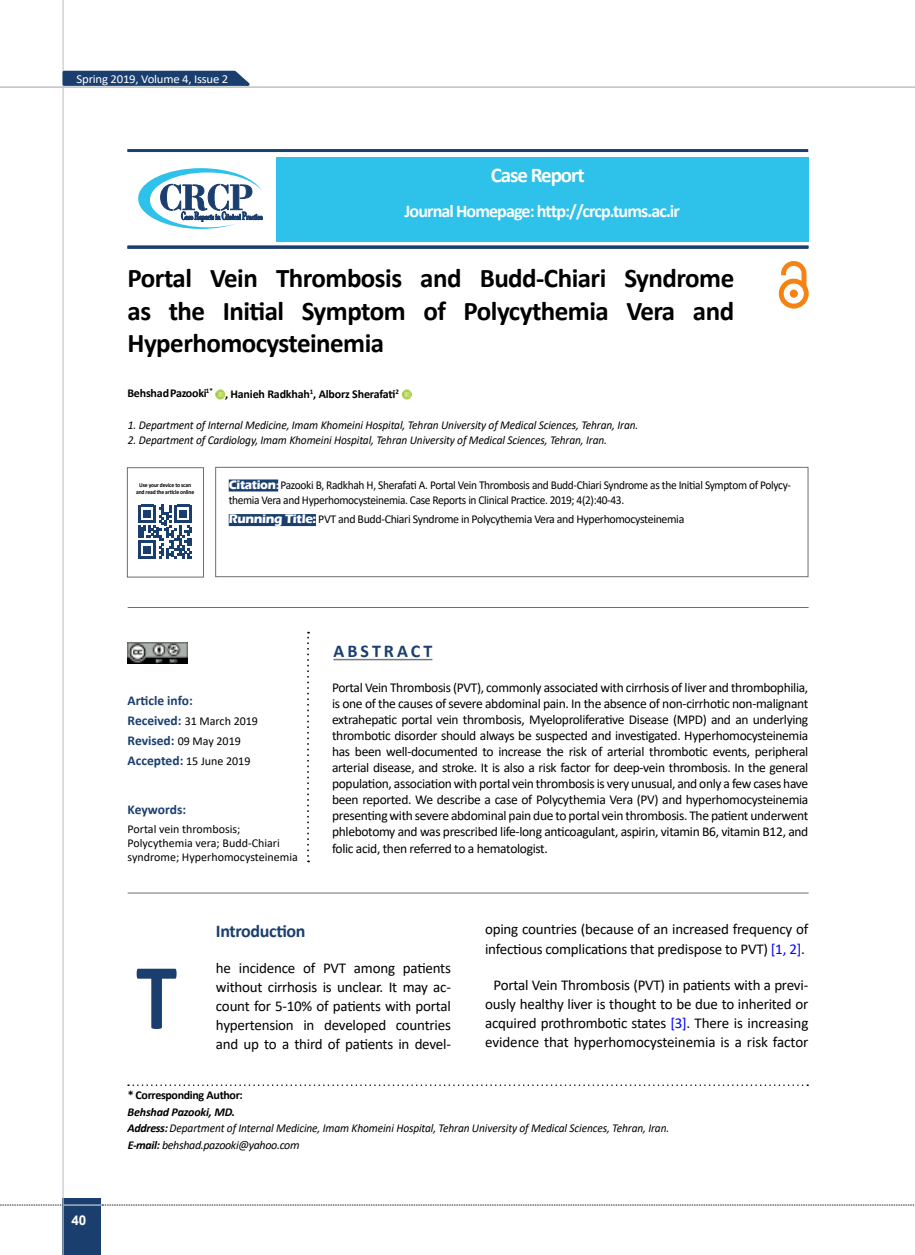
<style>
.page{position:relative;width:915px;height:1255px;background:#fff}
.page>*{position:absolute;margin:0;border:0;box-sizing:border-box;transform-origin:0 0}
.t1{font:700 94.8px "Calibri";color:#1a3f6f;scale:.87 1}
.t2{font:700 27px/32.4px "Calibri";letter-spacing:-.02em;color:#000;text-align:justify}
.t3{font:700 21px "Calibri";letter-spacing:-.05em;color:#fff}
.t4{font:700 18px "Calibri";letter-spacing:-.05em;color:#fff}
.t5{font:700 18px "Calibri";letter-spacing:-.02em;color:#1a3f6f}
.t6{font:15px/19px "Calibri";letter-spacing:-.015em;color:#000;text-align:justify}
.t7{font:13.5px/16px "Calibri";letter-spacing:-.025em;color:#000;text-align:justify}
.t8{font:700 13.5px "Calibri";color:#1a3f6f}
.t9{font:700 13.5px "Arial";color:#fff}
.t10{font:12.15px "Calibri";letter-spacing:-.015em;color:#fff;scale:1.05 1}
.t11{font:italic 12px/16.5px "Calibri";letter-spacing:-.01em;color:#000;scale:.95 1}
.t12{font:12px/15px "Calibri";letter-spacing:-.03em;color:#000;scale:.95 1}
.t13{font:12px/20.1px "Calibri";color:#000}
.t14{font:12px "Calibri";letter-spacing:-.03em;color:#000}
.t15{font:700 12px "Calibri";letter-spacing:-.015em;color:#000}
.t16{font:700 6px/7.5px "Calibri";letter-spacing:-.025em;color:#000;text-align:center;scale:.94 1}
.s1{font-family:"Eras ITC";font-weight:700;font-size:12.75px;color:#fff}
.s2{font-family:"B Mitra";font-weight:700;font-size:12.75px;color:#fff}
.s3{font-weight:700;font-size:13.5px;color:#1a3f6f}
.s4{color:#00f}
.s5{font-weight:700}
</style>
<div class="page">
<div style="left:63px;top:1198px;width:38px;height:56px;background:#1a3f6f"></div>
<hr style="left:62px;top:0;width:2px;height:1254px;background:#c2c4c6">
<hr style="left:0;top:87px;width:914px;height:1px;background:#c2c4c6">
<hr style="left:63px;top:1204px;width:38px;height:1px;background:#ebebec">
<svg style="left:0;top:1204px;width:63px;height:1px"></svg>
<svg style="left:102px;top:1204px;width:813px;height:1px"></svg>
<svg style="left:61px;top:69px;width:195px;height:18px;background:#49668c"></svg>
<div style="left:276px;top:156px;width:532px;height:85px;background:#2ec1ea"></div>
<hr style="left:127px;top:246px;width:681px;height:3px;background:#1a3f6f">
<hr style="left:127px;top:149px;width:681px;height:3px;background:#1a3f6f">
<svg style="left:138px;top:168px;width:124px;height:61px"></svg>
<svg style="left:778px;top:261px;width:30px;height:47px"></svg>
<div style="left:789px;top:289px;width:8px;height:9px;background:#f58212;border-radius:50%"></div>
<svg style="left:215px;top:389px;width:10px;height:10px"></svg>
<svg style="left:401px;top:389px;width:11px;height:10px"></svg>
<svg style="left:128px;top:1084px;width:679px;height:1px"></svg>
<svg style="left:307px;top:631px;width:2px;height:231px"></svg>
<hr style="left:333px;top:658px;width:99px;height:2px;background:#77787b">
<div style="left:215px;top:467px;width:593px;height:110px;border:1px solid #6d6e71"></div>
<div style="left:229px;top:479px;width:49px;height:12px;background:#1a3f6f"></div>
<div style="left:229px;top:514px;width:87px;height:12px;background:#1a3f6f"></div>
<div style="left:127px;top:467px;width:77px;height:110px;border:1px solid #6d6e71"></div>
<svg style="left:138px;top:504px;width:54px;height:54px"></svg>
<hr style="left:128px;top:607px;width:680px;height:1px;background:#6d6e71">
<hr style="left:128px;top:892px;width:680px;height:1px;background:#6d6e71">
<hr style="left:128px;top:245px;width:680px;height:3px;background:#1a3f6f">
<img style="left:128px;top:642px;width:60px;height:21px">
<p class="t10" style="left:76px;top:70px;width:146px">Spring 2019, Volume 4, Issue 2</p>
<h3 class="t3" style="left:490px;top:160px;width:96px">Case Report</h3>
<h3 class="t4" style="left:404px;top:198px;width:277px">Journal Homepage: http://crcp.tums.ac.ir</h3>
<h2 class="t2" style="left:127px;top:262px;width:608px">Portal Vein Thrombosis and Budd-Chiari Syndrome as the Initial Symptom of Polycythemia Vera and Hyperhomocysteinemia</h2>
<p class="t15" style="left:225px;top:385px;width:175px">, Hanieh Radkhah<sup>1</sup>, Alborz Sherafati<sup>2</sup></p>
<p class="t11" style="left:128px;top:416px;width:538px">1. Department of Internal Medicine, Imam Khomeini Hospital, Tehran University of Medical Sciences, Tehran, Iran.</p>
<p class="t11" style="left:128px;top:431px;width:505px">2. Department of Cardiology, Imam Khomeini Hospital, Tehran University of Medical Sciences, Tehran, Iran.</p>
<p class="t15" style="left:127px;top:385px;width:87px">Behshad Pazooki<sup>1*</sup></p>
<p class="t16" style="left:136px;top:481px;width:63px">Use your device to scan and read the article online</p>
<p class="t12" style="left:229px;top:476px;width:593px"><span class="s1">Citation</span><span class="s2">:</span> Pazooki B, Radkhah H, Sherafati A. Portal Vein Thrombosis and Budd-Chiari Syndrome as the Initial Symptom of Polycy&shy;themia Vera and Hyperhomocysteinemia. Case Reports in Clinical Practice. 2019; 4(2):40-43.</p>
<p class="t14" style="left:229px;top:510px;width:457px"><span class="s1">Running Title:</span> PVT and Budd-Chiari Syndrome in Polycythemia Vera and Hyperhomocysteinemia</p>
<h3 class="t5" style="left:333px;top:638px;width:100px">A B S T R A C T</h3>
<p class="t8" style="left:127px;top:691px;width:67px">Article info:</p>
<p class="t13" style="left:127px;top:710px;width:132px"><span class="s3">Received:</span> 31 March 2019<br><span class="s3">Revised:</span> 09 May 2019<br><span class="s3">Accepted:</span> 15 June 2019</p>
<p class="t8" style="left:127px;top:800px;width:60px">Keywords:</p>
<p class="t13" style="left:127px;top:821px;width:172px;line-height:14.4px">Portal vein thrombosis;<br>Polycythemia vera; Budd-Chiari syndrome; Hyperhomocysteinemia</p>
<p class="t7" style="left:332px;top:679px;width:477px">Portal Vein Thrombosis (PVT), commonly associated with cirrhosis of liver and thrombophilia, is one of the causes of severe abdominal pain. In the absence of non-cirrhotic non-malignant extrahepatic portal vein thrombosis, Myeloproliferative Disease (MPD) and an underlying thrombotic disorder should always be suspected and investigated. Hyperhomocysteinemia has been well-documented to increase the risk of arterial thrombotic events, peripheral arterial disease, and stroke. It is also a risk factor for deep-vein thrombosis. In the general population, association with portal vein thrombosis is very unusual, and only a few cases have been reported. We describe a case of Polycythemia Vera (PV) and hyperhomocysteinemia presenting with severe abdominal pain due to portal vein thrombosis. The patient underwent phlebotomy and was prescribed life-long anticoagulant, aspirin, vitamin B6, vitamin B12, and folic acid, then referred to a hematologist.</p>
<h1 class="t1" style="left:136px;top:930px;width:48px">T</h1>
<h3 class="t5" style="left:216px;top:918px;width:91px">Introduction</h3>
<p class="t6" style="left:216px;top:957px;width:236px">he incidence of PVT among patients without cirrhosis is unclear. It may ac&shy;count for 5-10% of patients with portal hypertension in developed countries and up to a third of patients in devel-</p>
<p class="t6" style="left:485px;top:919px;width:324px">oping countries (because of an increased frequency of infectious complications that predispose to PVT) <span class="s4">[1, 2]</span>.</p>
<p class="t6" style="left:485px;top:974px;width:325px;text-align:center">Portal Vein Thrombosis (PVT) in patients with a previ&shy;ously healthy liver is thought to be due to inherited or acquired prothrombotic states <span class="s4">[3]</span>. There is increasing</p>
<p class="t6" style="left:485px;top:1031px;width:325px">evidence that hyperhomocysteinemia is a risk factor</p>
<p class="t9" style="left:71px;top:1210px;width:17px">40</p>
<p class="t15" style="left:128px;top:1086px;width:117px">* Corresponding Author:</p>
<p class="t11" style="left:128px;top:1102px;width:571px"><span class="s5">Behshad Pazooki, MD.<br>Address:</span>Department of Internal Medicine, Imam Khomeini Hospital, Tehran University of Medical Sciences, Tehran, Iran.<br><span class="s5">E-mail:</span> behshad.pazooki@yahoo.com</p>
</div>
